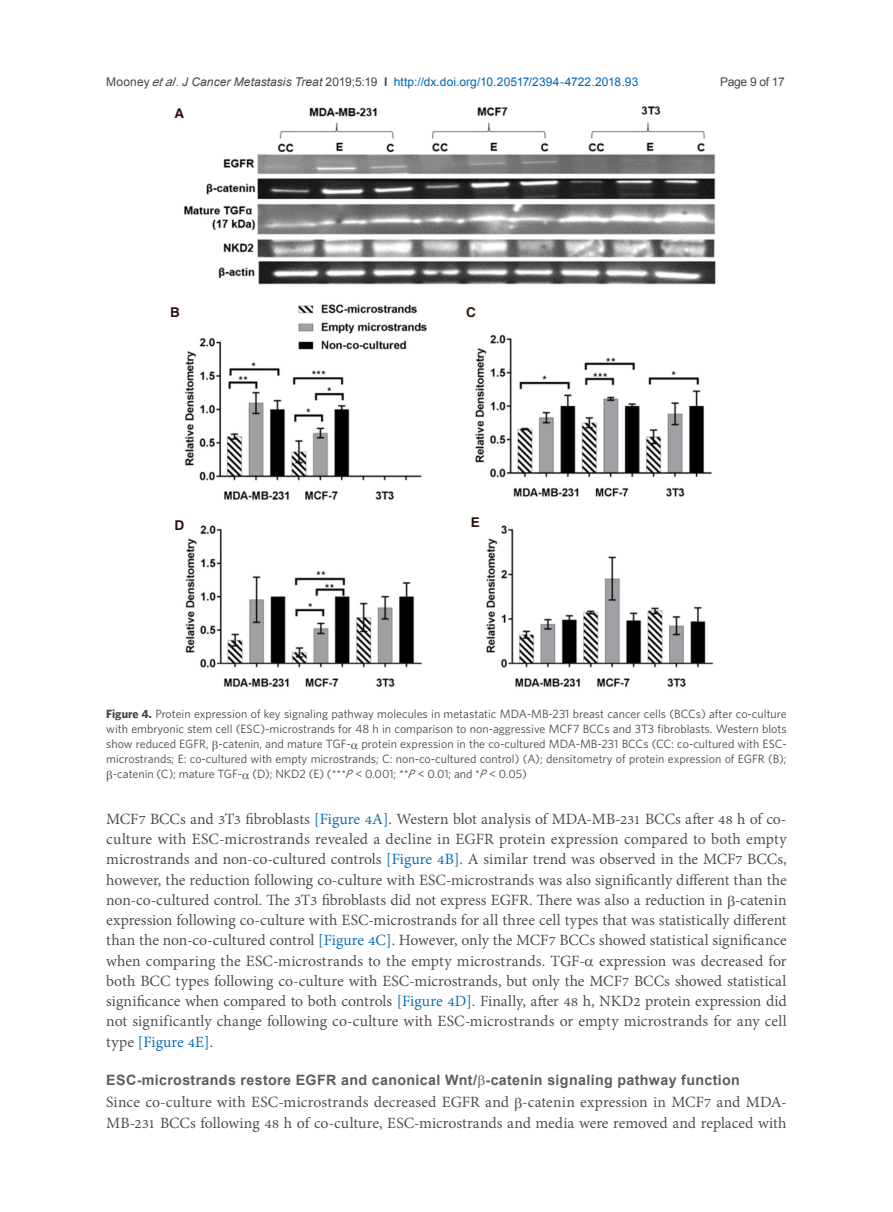
<style>
.page{position:relative;width:893px;height:1212px;background:#fff}
.page>*{position:absolute;margin:0;border:0;box-sizing:border-box;transform-origin:0 0}
.t1{font:19.2px/20.2px "Adobe Thai";letter-spacing:.005em;color:#484648;text-align:justify}
.t2{font:700 14.25px "Arial";letter-spacing:.025em;color:#5d5d5e}
.t3{font:700 13.5px "Helvetica";color:#2d150d}
.t4{font:12px "Whitney";color:#484648}
.t5{font:12px "Arial";letter-spacing:.01em;color:#0166b3}
.t6{font:12px "Arial";letter-spacing:-.025em;color:#484648}
.s1{color:#484648}
.s2{font-style:italic;color:#484648}
.s3{font-weight:700;color:#484648}
.s4{font-weight:700}
.s5{font-style:italic}
.s6{color:#0166b3}
</style>
<div class="page">
<img style="left:184px;top:106px;width:532px;height:179px">
<img style="left:185px;top:304px;width:527px;height:196px">
<img style="left:185px;top:525px;width:529px;height:162px">
<p class="t5" style="left:106px;top:73px;width:533px"><span class="s1">Mooney</span> <span class="s2">etal</span><span class="s1">.</span> <span class="s2">J Cancer Metastasis Treat</span> <span class="s1">2019;5:19</span> <span class="s3">I</span> http://dx.doi.org/10.20517/2394-4722.2018.93</p>
<p class="t6" style="left:720px;top:73px;width:66px">Page 9 of 17</p>
<p class="t3" style="left:175px;top:105px;width:11px">A</p>
<p class="t3" style="left:170px;top:304px;width:11px">B</p>
<p class="t3" style="left:175px;top:516px;width:11px">D</p>
<p class="t3" style="left:466px;top:304px;width:11px">C</p>
<p class="t3" style="left:471px;top:514px;width:11px">E</p>
<p class="t4" style="left:106px;top:707px;width:682px"><span class="s4">Figure 4.</span> Protein expression of key signaling pathway molecules in metastatic MDA-MB-231 breast cancer cells (BCCs) after co-culture</p>
<p class="t4" style="left:106px;top:722px;width:682px">with embryonic stem cell (ESC)-microstrands for 48 h in comparison to non-aggressive MCF7 BCCs and 3T3 fibroblasts. Western blots</p>
<p class="t4" style="left:106px;top:737px;width:682px">show reduced EGFR, -catenin, and mature TGF- protein expression in the co-cultured MDA-MB-231 BCCs (CC: co-cultured with ESC-</p>
<p class="t4" style="left:106px;top:752px;width:682px">microstrands; E: co-cultured with empty microstrands; C: non-co-cultured control) (A); densitometry of protein expression of EGFR (B);</p>
<p class="t4" style="left:113px;top:767px;width:416px">-catenin (C); mature TGF- (D); NKD2 (E) (***<span class="s5">P</span> &lt; 0.001; **<span class="s5">P</span> &lt; 0.01; and *<span class="s5">P</span> &lt; 0.05)</p>
<p class="t1" style="left:106px;top:807px;width:682px">MCF7 BCCs and 3T3 fibroblasts <span class="s6">[Figure 4A]</span>. Western blot analysis of MDA-MB-231 BCCs after 48 h of co&shy;culture with ESC-microstrands revealed a decline in EGFR protein expression compared to both empty microstrands and non-co-cultured controls <span class="s6">[Figure 4B]</span>. A similar trend was observed in the MCF7 BCCs, however, the reduction following co-culture with ESC-microstrands was also significantly different than the non-co-cultured control. The 3T3 fibroblasts did not express EGFR. There was also a reduction in -catenin expression following co-culture with ESC-microstrands for all three cell types that was statistically different than the non-co-cultured control <span class="s6">[Figure 4C]</span>. However, only the MCF7 BCCs showed statistical significance when comparing the ESC-microstrands to the empty microstrands. TGF- expression was decreased for both BCC types following co-culture with ESC-microstrands, but only the MCF7 BCCs showed statistical significance when compared to both controls <span class="s6">[Figure 4D]</span>. Finally, after 48 h, NKD2 protein expression did not significantly change following co-culture with ESC-microstrands or empty microstrands for any cell type <span class="s6">[Figure 4E]</span>.</p>
<p class="t2" style="left:106px;top:1070px;width:635px">ESC-microstrands restore EGFR and canonical Wnt/ -catenin signaling pathway function</p>
<p class="t1" style="left:106px;top:1090px;width:682px">Since co-culture with ESC-microstrands decreased EGFR and -catenin expression in MCF7 and MDA-<br>MB-231 BCCs following 48 h of co-culture, ESC-microstrands and media were removed and replaced with</p>
</div>
